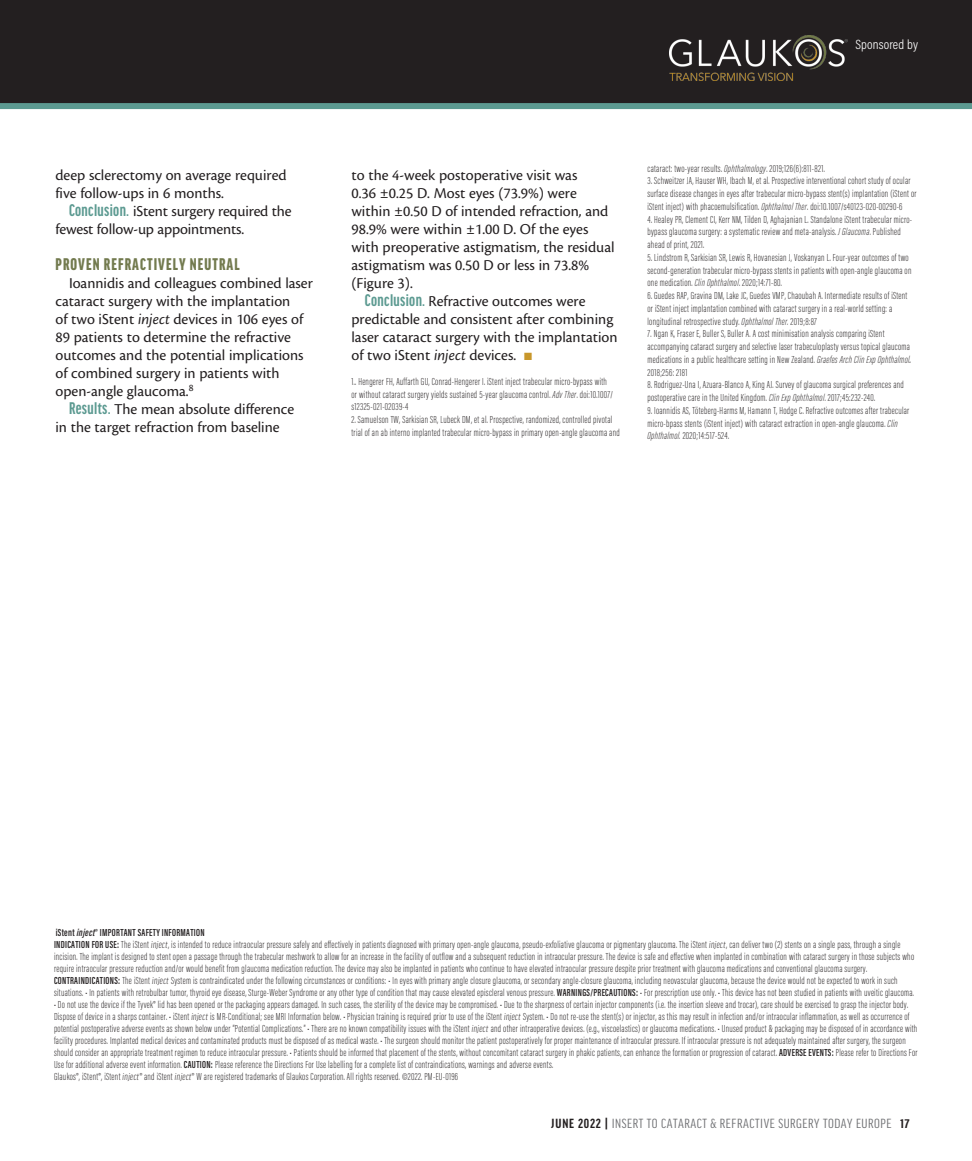
<style>
.page{position:relative;width:972px;height:1161px;background:#fff}
.page>*{position:absolute;margin:0;border:0;box-sizing:border-box;transform-origin:0 0}
.subhead{font:900 extra-condensed 18px "Good Headline Pro";letter-spacing:.06em;color:#727a4e}
.body{font:15.75px/18px "Cronos Pro";color:#231f20}
.t1{font:extra-condensed 14.1px "Good Headline Pro";letter-spacing:.035em;color:#6c6d70;scale:1.11 1}
.t2{font:300 13.5px "Acumin Pro Cond";letter-spacing:.01em;color:#fff}
.footnote{font:200 10.5px/12.8px "Acumin Pro Extra Cond";letter-spacing:.03em;color:#231f20}
.footnote-2{font:600 10.5px "Acumin Pro Extra Cond";letter-spacing:.03em;color:#231f20}
.s1{font-family:"Good Headline Pro";font-weight:700;font-stretch:extra-condensed;font-size:18px;color:#5c9a91}
.s2{font-style:italic}
.s3{color:#c8972b}
.s4{font-weight:400;font-style:italic}
.s5{font-weight:600}
.s6{font-family:"Good Headline Pro";font-weight:300;font-style:italic;font-stretch:extra-condensed}
.s7{font-weight:700;color:#231f20}
.s8{font-family:"Acumin Pro Extra Cond";font-weight:700;font-stretch:normal;font-size:13.35px;color:#231f20}
</style>
<div class="page">
<div style="left:0;top:0;width:972px;height:105px;background:#231f20"></div>
<div style="left:0;top:103px;width:972px;height:6px;background:#5c9a91"></div>
<img style="left:669px;top:35px;width:179px;height:45px">
<p class="t2" style="left:856px;top:35px;width:64px">Sponsored by</p>
<p class="body" style="left:56px;top:166px;width:233px">deep sclerectomy on average required five follow-ups in 6 months.</p>
<p class="body" style="left:56px;top:202px;width:238px;text-indent:14px"><span class="s1">Conclusion.</span> iStent surgery required the fewest follow-up appointments.</p>
<p class="subhead" style="left:56px;top:255px;width:186px">PROVEN REFRACTIVELY NEUTRAL</p>
<p class="body" style="left:56px;top:274px;width:259px;text-indent:14px">Ioannidis and colleagues combined laser cataract surgery with the implantation<br>of two iStent <span class="s2">inject</span> devices in 106 eyes of 89 patients to determine the refractive outcomes and the potential implications of combined surgery in patients with open-angle glaucoma.<sup>8</sup></p>
<p class="body" style="left:56px;top:400px;width:240px;text-indent:14px"><span class="s1">Results.</span> The mean absolute difference in the target refraction from baseline</p>
<p class="body" style="left:351px;top:166px;width:265px">to the 4-week postoperative visit was<br>0.36 ±0.25 D. Most eyes (73.9%) were within ±0.50 D of intended refraction, and 98.9% were within ±1.00 D. Of the eyes with preoperative astigmatism, the residual astigmatism was 0.50 D or less in 73.8% (Figure 3).</p>
<p class="body" style="left:351px;top:292px;width:268px;text-indent:14px"><span class="s1">Conclusion.</span> Refractive outcomes were predictable and consistent after combining laser cataract surgery with the implantation of two iStent <span class="s2">inject</span> devices. <span class="s3">■</span></p>
<p class="footnote" style="left:351px;top:375px;width:263px">1.. Hengerer FH, Auffarth GU, Conrad-Hengerer I. iStent inject trabecular micro-bypass with or without cataract surgery yields sustained 5-year glaucoma control. <span class="s2">Adv Ther</span>. doi:10.1007/ s12325-021-02039-4</p>
<p class="footnote" style="left:351px;top:413px;width:270px">2. Samuelson TW, Sarkisian SR, Lubeck DM, et al. Prospective, randomized, controlled pivotal trial of an ab interno implanted trabecular micro-bypass in primary open-angle glaucoma and</p>
<p class="footnote" style="left:648px;top:162px;width:179px">cataract: two-year results. <span class="s2">Ophthalmology</span>. 2019;126(6):811-821.</p>
<p class="footnote" style="left:648px;top:175px;width:271px">3. Schweitzer JA, Hauser WH, Ibach M, et al. Prospective interventional cohort study of ocular surface disease changes in eyes after trabecular micro-bypass stent(s) implantation (iStent or iStent inject) with phacoemulsification. <span class="s2">Ophthalmol Ther</span>. doi:10.1007/s40123-020-00290-6</p>
<p class="footnote" style="left:648px;top:213px;width:266px">4. Healey PR, Clement CI, Kerr NM, Tilden D, Aghajanian L. Standalone iStent trabecular micro&shy;bypass glaucoma surgery: a systematic review and meta-analysis. <span class="s2">J Glaucoma</span>. Published ahead of print, 2021.</p>
<p class="footnote" style="left:648px;top:251px;width:266px">5. Lindstrom R, Sarkisian SR, Lewis R, Hovanesian J, Voskanyan L. Four-year outcomes of two second-generation trabecular micro-bypass stents in patients with open-angle glaucoma on one medication. <span class="s2">Clin Ophthalmol</span>. 2020;14:71-80.</p>
<p class="footnote" style="left:648px;top:289px;width:262px">6. Guedes RAP, Gravina DM, Lake JC, Guedes VMP, Chaoubah A. Intermediate results of iStent or iStent inject implantation combined with cataract surgery in a real-world setting: a longitudinal retrospective study. <span class="s2">Ophthalmol Ther.</span> 2019;8:87</p>
<p class="footnote" style="left:648px;top:328px;width:265px">7. Ngan K, Fraser E, Buller S, Buller A. A cost minimisation analysis comparing iStent accompanying cataract surgery and selective laser trabeculoplasty versus topical glaucoma medications in a public healthcare setting in New Zealand. <span class="s2">Graefes Arch Clin Exp Ophthalmol</span><span class="s4">.<br></span>2018;256: 2181</p>
<p class="footnote" style="left:648px;top:379px;width:258px">8. Rodriguez-Una I, Azuara-Blanco A, King AJ. Survey of glaucoma surgical preferences and postoperative care in the United Kingdom. <span class="s2">Clin Exp Ophthalmol</span>. 2017;45:232-240.</p>
<p class="footnote" style="left:648px;top:404px;width:263px">9. Ioannidis AS, Töteberg-Harms M, Hamann T, Hodge C. Refractive outcomes after trabecular micro-bpass stents (iStent inject) with cataract extraction in open-angle glaucoma. <span class="s2">Clin<br>Ophthalmol.</span> 2020;14:517-524.</p>
<p class="footnote-2" style="left:56px;top:926px;width:150px">iStent <span class="s2">inject</span>® IMPORTANT SAFETY INFORMATION</p>
<p class="footnote" style="left:54px;top:939px;width:862px;line-height:12px"><span class="s5">INDICATION FOR USE:</span> The iStent <span class="s6">inject</span>, is intended to reduce intraocular pressure safely and effectively in patients diagnosed with primary open-angle glaucoma, pseudo-exfoliative glaucoma or pigmentary glaucoma. The iStent <span class="s6">inject</span>, can deliver two (2) stents on a single pass, through a single incision. The implant is designed to stent open a passage through the trabecular meshwork to allow for an increase in the facility of outflow and a subsequent reduction in intraocular pressure. The device is safe and effective when implanted in combination with cataract surgery in those subjects who require intraocular pressure reduction and/or would benefit from glaucoma medication reduction. The device may also be implanted in patients who continue to have elevated intraocular pressure despite prior treatment with glaucoma medications and conventional glaucoma surgery.</p>
<p class="footnote" style="left:54px;top:975px;width:862px;line-height:12px"><span class="s5">CONTRAINDICATIONS:</span> The iStent <span class="s6">inject</span> System is contraindicated under the following circumstances or conditions: • In eyes with primary angle closure glaucoma, or secondary angle-closure glaucoma, including neovascular glaucoma, because the device would not be expected to work in such situations. • In patients with retrobulbar tumor, thyroid eye disease, Sturge-Weber Syndrome or any other type of condition that may cause elevated episcleral venous pressure. <span class="s5">WARNINGS/PRECAUTIONS:</span> • For prescription use only. • This device has not been studied in patients with uveitic glaucoma.</p>
<p class="footnote" style="left:54px;top:999px;width:865px;line-height:12px">• Do not use the device if the Tyvek® lid has been opened or the packaging appears damaged. In such cases, the sterility of the device may be compromised. • Due to the sharpness of certain injector components (i.e. the insertion sleeve and trocar), care should be exercised to grasp the injector body.<br>Dispose of device in a sharps container. • iStent <span class="s6">inject</span> is MR-Conditional; see MRI Information below. • Physician training is required prior to use of the iStent <span class="s6">inject</span> System. • Do not re-use the stent(s) or injector, as this may result in infection and/or intraocular inflammation, as well as occurrence of potential postoperative adverse events as shown below under “Potential Complications.” • There are no known compatibility issues with the iStent <span class="s6">inject</span> and other intraoperative devices. (e.g., viscoelastics) or glaucoma medications. • Unused product &amp; packaging may be disposed of in accordance with facility procedures. Implanted medical devices and contaminated products must be disposed of as medical waste. • The surgeon should monitor the patient postoperatively for proper maintenance of intraocular pressure. If intraocular pressure is not adequately maintained after surgery, the surgeon should consider an appropriate treatment regimen to reduce intraocular pressure. • Patients should be informed that placement of the stents, without concomitant cataract surgery in phakic patients, can enhance the formation or progression of cataract. <span class="s5">ADVERSE EVENTS:</span> Please refer to Directions For Use for additional adverse event information. <span class="s5">CAUTION:</span> Please reference the Directions For Use labelling for a complete list of contraindications, warnings and adverse events.</p>
<p class="footnote" style="left:54px;top:1070px;width:406px">Glaukos®, iStent®, iStent <span class="s6">inject</span>® and iStent <span class="s6">inject</span>® W are registered trademarks of Glaukos Corporation. All rights reserved. ©2022. PM-EU-0196</p>
<h3 class="t1" style="left:552px;top:1117px;width:324px"><span class="s7">JUNE 2022 |</span> INSERT TO CATARACT &amp; REFRACTIVE SURGERY TODAY EUROPE <span class="s8">17</span></h3>
</div>
